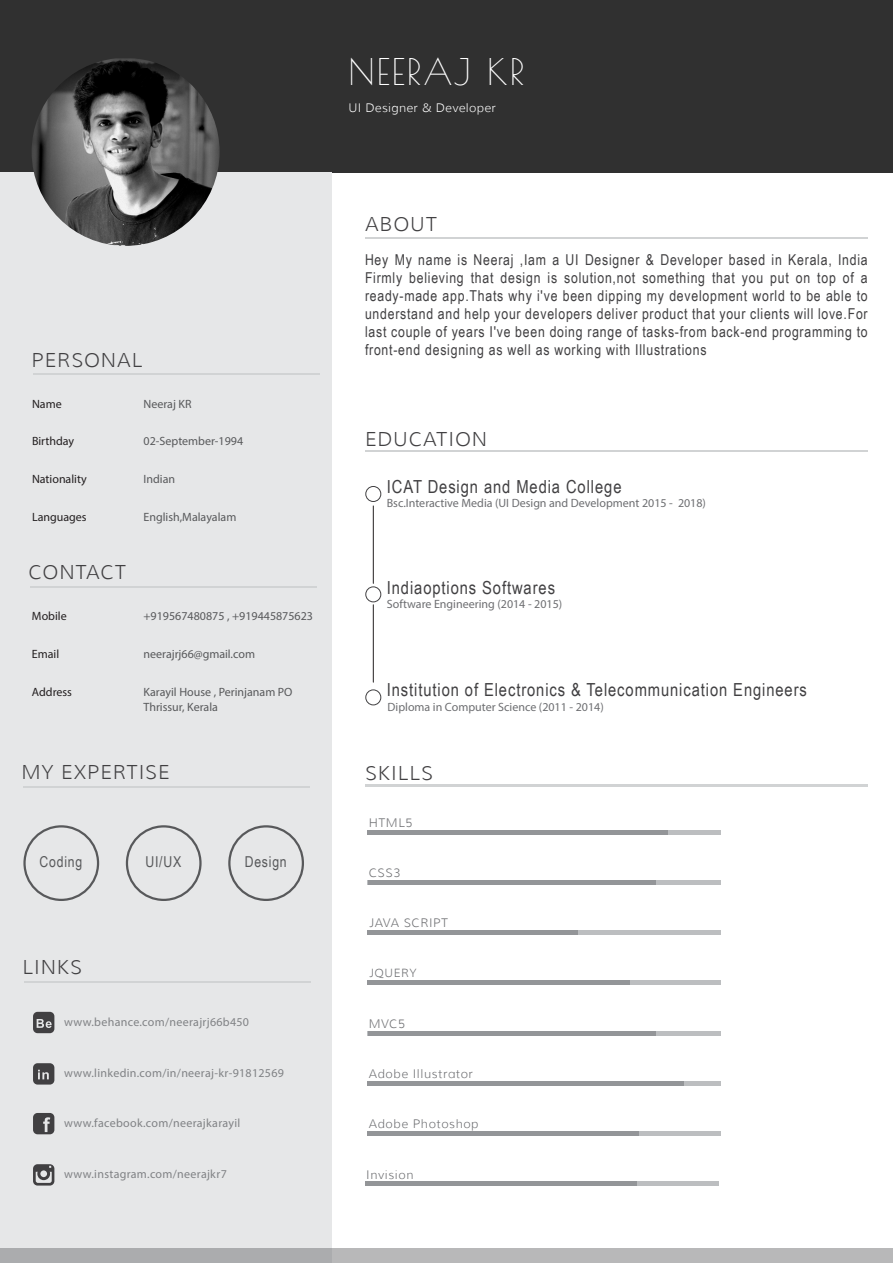
<style>
.page{position:relative;width:893px;height:1263px;background:#fff}
.page>*{position:absolute;margin:0;border:0;box-sizing:border-box;transform-origin:0 0}
.t1{font:36px "Poiret One";letter-spacing:.05em;color:#fff}
.t2{font:300 19.5px "Muli";letter-spacing:.05em;color:#414042}
.t3{font:18px "Arial Narrow";letter-spacing:.05em;color:#414042}
.t4{font:15px/18px "Arial Narrow";letter-spacing:.05em;color:#414042;text-align:justify}
.t5{font:15px "Arial Narrow";letter-spacing:.05em;color:#58595b}
.t6{font:12px/15px "Myriad Pro";color:#58595b}
.t7{font:12px "Myriad Pro";letter-spacing:.025em;color:#808285}
.t8{font:12px "Myriad Pro";color:#6d6e71}
.t9{font:300 12px "Muli";letter-spacing:.05em;color:#6d6e71}
.t10{font:12px "Myriad Pro";color:#231f20}
.t11{font:300 12px "Muli";letter-spacing:.025em;color:#fff}
.t12{font:300 11.55px "Muli";letter-spacing:.05em;color:#6d6e71}
</style>
<div class="page">
<div style="left:0;top:0;width:893px;height:173px;background:#303030"></div>
<div style="left:0;top:173px;width:332px;height:1090px;background:#e6e7e8"></div>
<img style="left:32px;top:58px;width:188px;height:188px">
<hr style="left:365px;top:237px;width:503px;height:1px;background:#d1d3d4">
<hr style="left:365px;top:450px;width:503px;height:2px;background:#d1d3d4">
<hr style="left:34px;top:374px;width:286px;height:1px;background:#d1d3d4">
<hr style="left:365px;top:785px;width:503px;height:2px;background:#d1d3d4">
<hr style="left:373px;top:506px;width:1px;height:77px;background:#231f20">
<div style="left:365px;top:486px;width:16px;height:16px;border:1px solid #414042;border-radius:50%"></div>
<hr style="left:373px;top:605px;width:1px;height:77px;background:#231f20">
<div style="left:365px;top:586px;width:16px;height:16px;border:1px solid #414042;border-radius:50%"></div>
<div style="left:365px;top:689px;width:16px;height:16px;border:1px solid #414042;border-radius:50%"></div>
<hr style="left:368px;top:830px;width:353px;height:4px;background:#bcbec0">
<hr style="left:368px;top:830px;width:300px;height:4px;background:#939598">
<div style="left:368px;top:880px;width:353px;height:5px;background:#bcbec0"></div>
<div style="left:368px;top:880px;width:287px;height:5px;background:#939598"></div>
<div style="left:368px;top:930px;width:353px;height:5px;background:#bcbec0"></div>
<div style="left:368px;top:930px;width:210px;height:5px;background:#939598"></div>
<div style="left:368px;top:980px;width:353px;height:5px;background:#bcbec0"></div>
<div style="left:367px;top:980px;width:263px;height:5px;background:#939598"></div>
<hr style="left:368px;top:1031px;width:353px;height:4px;background:#bcbec0">
<hr style="left:368px;top:1031px;width:287px;height:4px;background:#939598">
<div style="left:368px;top:1131px;width:353px;height:5px;background:#bcbec0"></div>
<div style="left:367px;top:1131px;width:272px;height:5px;background:#939598"></div>
<hr style="left:365px;top:1182px;width:353px;height:4px;background:#bcbec0">
<hr style="left:365px;top:1182px;width:272px;height:4px;background:#939598">
<div style="left:368px;top:1081px;width:353px;height:5px;background:#bcbec0"></div>
<div style="left:368px;top:1081px;width:316px;height:5px;background:#939598"></div>
<hr style="left:30px;top:586px;width:287px;height:2px;background:#d1d3d4">
<hr style="left:23px;top:786px;width:287px;height:1px;background:#d1d3d4">
<hr style="left:24px;top:981px;width:287px;height:2px;background:#d1d3d4">
<div style="left:23px;top:825px;width:76px;height:76px;border:2px solid #58595b;border-radius:50%"></div>
<div style="left:126px;top:825px;width:76px;height:76px;border:2px solid #58595b;border-radius:50%"></div>
<div style="left:228px;top:825px;width:76px;height:76px;border:2px solid #58595b;border-radius:50%"></div>
<svg style="left:33px;top:1113px;width:21px;height:21px"></svg>
<svg style="left:33px;top:1012px;width:21px;height:21px"></svg>
<svg style="left:33px;top:1063px;width:21px;height:21px"></svg>
<svg style="left:33px;top:1164px;width:21px;height:21px"></svg>
<svg style="left:0;top:1248px;width:893px;height:15px;background:#b3b3b4"></svg>
<h1 class="t1" style="left:349px;top:50px;width:177px">NEERAJ KR</h1>
<p class="t11" style="left:349px;top:100px;width:149px">UI Designer &amp; Developer</p>
<h2 class="t2" style="left:32px;top:348px;width:112px">PERSONAL</h2>
<p class="t10" style="left:32px;top:396px;width:31px">Name</p>
<p class="t10" style="left:32px;top:434px;width:44px">Birthday</p>
<p class="t10" style="left:32px;top:472px;width:56px">Nationality</p>
<p class="t10" style="left:32px;top:509px;width:56px">Languages</p>
<h2 class="t2" style="left:29px;top:560px;width:99px">CONTACT</h2>
<p class="t10" style="left:32px;top:609px;width:36px">Mobile</p>
<p class="t10" style="left:32px;top:646px;width:29px">Email</p>
<p class="t10" style="left:32px;top:684px;width:42px">Address</p>
<p class="t6" style="left:144px;top:396px;width:49px">Neeraj KR</p>
<p class="t6" style="left:144px;top:434px;width:101px">02-September-1994</p>
<p class="t6" style="left:144px;top:471px;width:33px">Indian</p>
<p class="t6" style="left:144px;top:509px;width:94px">English,Malayalam</p>
<p class="t6" style="left:143px;top:608px;width:171px">+919567480875 , +919445875623</p>
<p class="t6" style="left:143px;top:646px;width:113px">neerajrj66@gmail.com</p>
<p class="t6" style="left:143px;top:684px;width:151px">Karayil House , Perinjanam PO<br>Thrissur, Kerala</p>
<h2 class="t2" style="left:22px;top:760px;width:150px">MY EXPERTISE</h2>
<p class="t5" style="left:40px;top:851px;width:44px">Coding</p>
<p class="t5" style="left:145px;top:851px;width:37px">UI/UX</p>
<p class="t5" style="left:245px;top:851px;width:44px">Design</p>
<h2 class="t2" style="left:22px;top:955px;width:61px">LINKS</h2>
<p class="t7" style="left:64px;top:1014px;width:186px">www.behance.com/neerajrj66b450</p>
<p class="t7" style="left:64px;top:1066px;width:221px">www.linkedin.com/in/neeraj-kr-91812569</p>
<p class="t7" style="left:64px;top:1116px;width:178px">www.facebook.com/neerajkarayil</p>
<p class="t7" style="left:64px;top:1167px;width:164px">www.instagram.com/neerajkr7</p>
<h2 class="t2" style="left:365px;top:212px;width:73px">ABOUT</h2>
<p class="t4" style="left:365px;top:250px;width:504px">Hey My name is Neeraj ,Iam a UI Designer &amp; Developer based in Kerala, India Firmly believing that design is solution,not something that you put on top of a ready-made app.Thats why i've been dipping my development world to be able to understand and help your developers deliver product that your clients will love.For last couple of years I've been doing range of tasks-from back-end programming to front-end designing as well as working with Illustrations</p>
<h2 class="t2" style="left:365px;top:427px;width:123px">EDUCATION</h2>
<p class="t3" style="left:387px;top:473px;width:236px">ICAT Design and Media College</p>
<p class="t8" style="left:387px;top:496px;width:321px">Bsc.Interactive Media (UI Design and Development 2015 - 2018)</p>
<p class="t3" style="left:387px;top:574px;width:170px">Indiaoptions Softwares</p>
<p class="t8" style="left:387px;top:596px;width:177px">Software Engineering (2014 - 2015)</p>
<p class="t3" style="left:387px;top:677px;width:422px">Institution of Electronics &amp; Telecommunication Engineers</p>
<p class="t8" style="left:388px;top:699px;width:218px">Diploma in Computer Science (2011 - 2014)</p>
<h2 class="t2" style="left:365px;top:761px;width:69px">SKILLS</h2>
<p class="t9" style="left:369px;top:815px;width:45px">HTML5</p>
<p class="t9" style="left:369px;top:865px;width:33px">CSS3</p>
<p class="t9" style="left:369px;top:916px;width:81px">JAVA SCRIPT</p>
<p class="t12" style="left:369px;top:966px;width:49px">JQUERY</p>
<p class="t9" style="left:369px;top:1016px;width:38px">MVC5</p>
<p class="t9" style="left:369px;top:1066px;width:106px">Adobe Illustrator</p>
<p class="t9" style="left:369px;top:1117px;width:111px">Adobe Photoshop</p>
<p class="t9" style="left:366px;top:1167px;width:49px">Invision</p>
</div>
